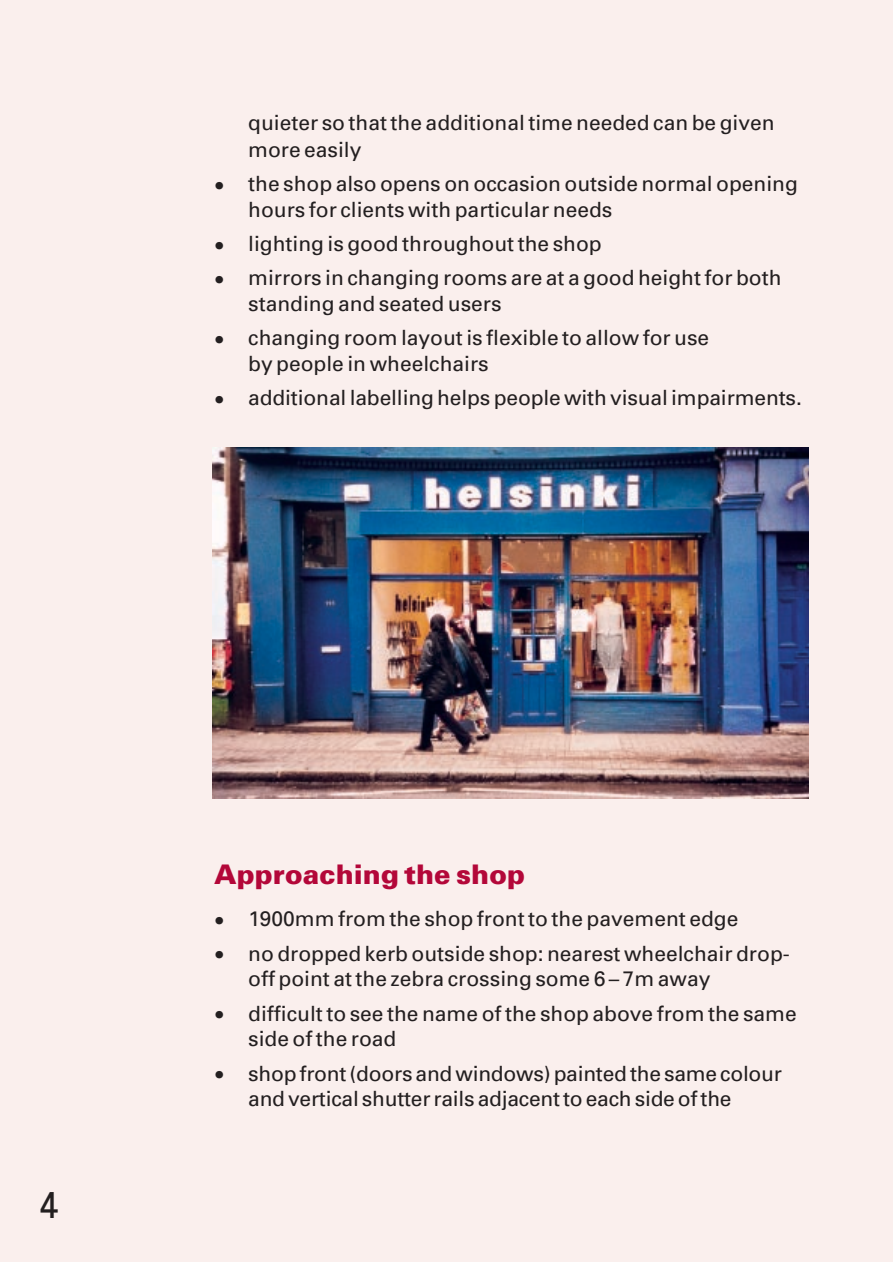
<style>
.page{position:relative;width:893px;height:1262px;background:#fff}
.page>*{position:absolute;margin:0;border:0;box-sizing:border-box;transform-origin:0 0}
.t1{font:37.5px "Univers";color:#231f20}
.t2{font:900 27px "Univers";color:#b30739}
.t3{font:21px/25.8px "Univers";color:#231f20}
.s1{font-size:30px}
</style>
<div class="page">
<div style="left:0;top:0;width:892px;height:1262px;background:#faefed"></div>
<img style="left:213px;top:448px;width:595px;height:350px">
<p class="t3" style="left:248px;top:111px;width:528px;line-height:26.5px">quieter so that the additional time needed can be given more easily</p>
<p class="t3" style="left:248px;top:172px;width:551px;text-indent:-34px"><span class="s1">•</span> the shop also opens on occasion outside normal opening hours for clients with particular needs</p>
<p class="t3" style="left:214px;top:232px;width:389px"><span class="s1">•</span> lighting is good throughout the shop</p>
<p class="t3" style="left:248px;top:267px;width:535px;text-indent:-34px"><span class="s1">•</span> mirrors in changing rooms are at a good height for both standing and seated users</p>
<p class="t3" style="left:248px;top:327px;width:462px;text-indent:-34px"><span class="s1">•</span> changing room layout is flexible to allow for use by people in wheelchairs</p>
<p class="t3" style="left:214px;top:387px;width:589px"><span class="s1">•</span> additional labelling helps people with visual impairments.</p>
<h1 class="t1" style="left:38px;top:1191px;width:22px">4</h1>
<p class="t2" style="left:214px;top:864px;width:312px">Approaching the shop</p>
<p class="t3" style="left:214px;top:907px;width:525px"><span class="s1">•</span> 1900mm from the shop front to the pavement edge</p>
<p class="t3" style="left:248px;top:942px;width:543px;text-indent:-34px"><span class="s1">•</span> no dropped kerb outside shop: nearest wheelchair drop&shy;off point at the zebra crossing some 6 – 7m away</p>
<p class="t3" style="left:248px;top:1002px;width:550px;text-indent:-34px"><span class="s1">•</span> difficult to see the name of the shop above from the same side of the road</p>
<p class="t3" style="left:248px;top:1062px;width:535px;text-indent:-34px"><span class="s1">•</span> shop front (doors and windows) painted the same colour and vertical shutter rails adjacent to each side of the</p>
</div>
